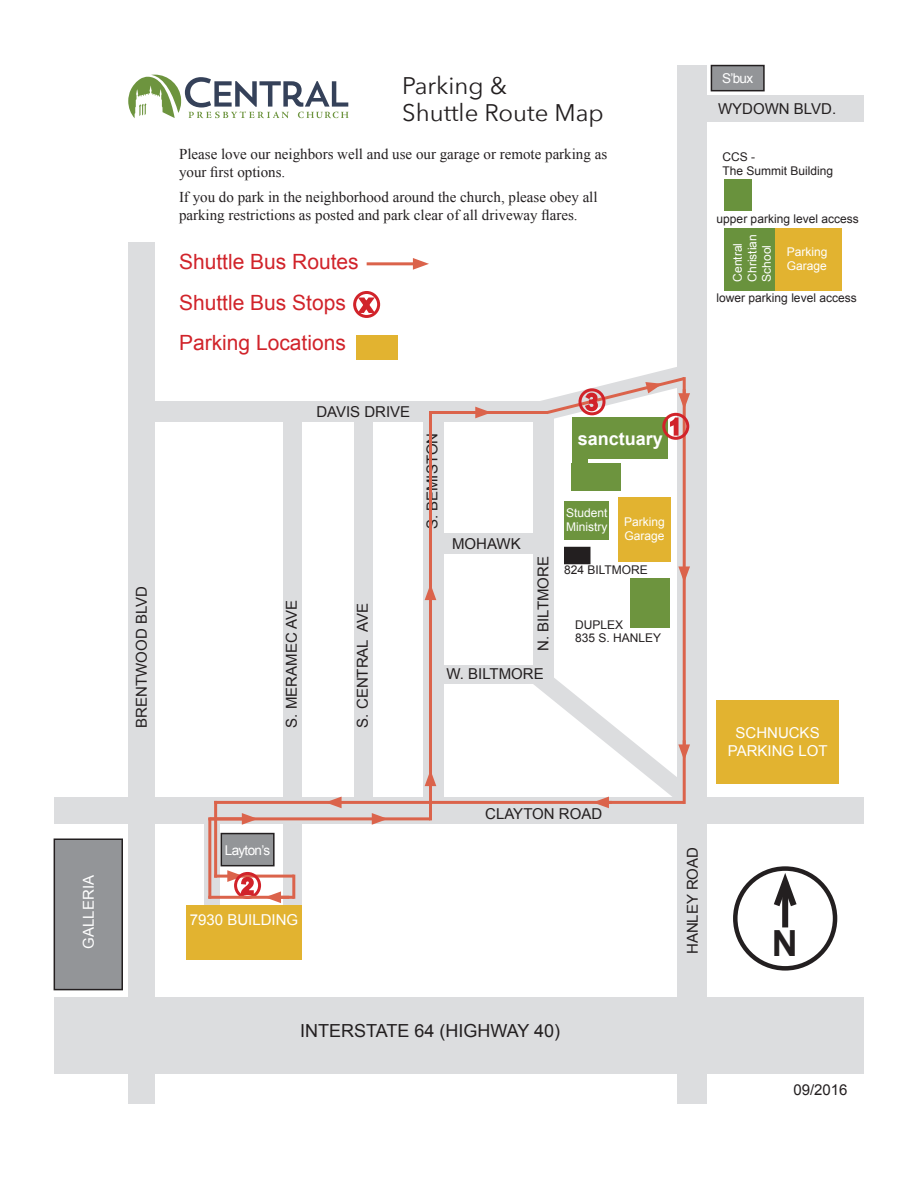
<style>
.page{position:relative;width:918px;height:1188px;background:#fff}
.page>*{position:absolute;margin:0;border:0;box-sizing:border-box;transform-origin:0 0}
.t1{font:700 36px "Arial";color:#231f20}
.t2{font:24px "Avenir Next";color:#231f20}
.t3{font:21px "Arial";color:#d1232a}
.t4{font:18px "Arial";color:#231f20}
.t5{font:700 18px "Arial";color:#fff}
.t6{font:15px/18px "Times New Roman";color:#231f20}
.t7{font:15px "Arial";color:#231f20}
.t8{font:15px/18px "Arial";color:#fff;text-align:center}
.t9{font:13.5px "Arial";letter-spacing:-.05em;color:#fff}
.t10{font:12px "Arial";color:#231f20}
.t11{font:12px/14.4px "Arial";color:#fff}
</style>
<div class="page">
<div style="left:128px;top:242px;width:27px;height:862px;background:#dcdddf"></div>
<div style="left:354px;top:412px;width:19px;height:393px;background:#dcdddf"></div>
<div style="left:423px;top:412px;width:21px;height:393px;background:#dcdddf"></div>
<div style="left:533px;top:403px;width:21px;height:281px;background:#dcdddf"></div>
<div style="left:426px;top:533px;width:124px;height:21px;background:#dcdddf"></div>
<div style="left:426px;top:665px;width:124px;height:19px;background:#dcdddf"></div>
<div style="left:54px;top:798px;width:810px;height:26px;background:#dcdddf"></div>
<div style="left:678px;top:65px;width:29px;height:1039px;background:#dcdddf"></div>
<div style="left:54px;top:998px;width:810px;height:76px;background:#dcdddf"></div>
<div style="left:148px;top:401px;width:392px;height:21px;background:#dcdddf"></div>
<div style="left:283px;top:412px;width:19px;height:497px;background:#dcdddf"></div>
<div style="left:204px;top:819px;width:16px;height:90px;background:linear-gradient(to bottom,#dcdee0,#dcdbdd)"></div>
<div style="left:697px;top:95px;width:167px;height:27px;background:#dcdddf"></div>
<div style="left:186px;top:905px;width:116px;height:55px;background:#e2b330"></div>
<div style="left:717px;top:700px;width:122px;height:84px;background:#e2b330"></div>
<div style="left:54px;top:839px;width:68px;height:151px;background:#939598"></div>
<div style="left:54px;top:838px;width:69px;height:152px;border:2px solid #231f20"></div>
<div style="left:724px;top:228px;width:51px;height:62px;background:#69923d"></div>
<div style="left:724px;top:180px;width:28px;height:31px;background:#69923d"></div>
<div style="left:572px;top:418px;width:96px;height:41px;background:#6d943e"></div>
<div style="left:572px;top:456px;width:16px;height:8px;background:#6d943e"></div>
<div style="left:572px;top:464px;width:49px;height:27px;background:#6d943e"></div>
<div style="left:565px;top:501px;width:44px;height:28px;background:#6d943e"></div>
<div style="left:565px;top:527px;width:44px;height:13px;background:#6d943e"></div>
<div style="left:565px;top:548px;width:25px;height:16px;background:#231f20"></div>
<div style="left:564px;top:547px;width:27px;height:17px;border:2px solid #231f20"></div>
<div style="left:775px;top:228px;width:67px;height:62px;background:#e2b330"></div>
<div style="left:782px;top:882px;width:6px;height:45px;background:#231f20"></div>
<svg style="left:769px;top:866px;width:32px;height:47px"></svg>
<div style="left:630px;top:578px;width:40px;height:50px;background:#6d943e"></div>
<div style="left:221px;top:834px;width:53px;height:32px;background:#939598"></div>
<div style="left:221px;top:833px;width:54px;height:33px;border:2px solid #231f20"></div>
<div style="left:733px;top:866px;width:104px;height:105px;border:4px solid #231f20;border-radius:50%"></div>
<div style="left:619px;top:498px;width:52px;height:64px;background:#e2b330"></div>
<div style="left:711px;top:66px;width:53px;height:25px;background:#939598"></div>
<div style="left:711px;top:65px;width:54px;height:26px;border:2px solid #231f20"></div>
<hr style="left:336px;top:801px;width:276px;height:3px;background:#db634b">
<svg style="left:326px;top:797px;width:16px;height:11px"></svg>
<hr style="left:214px;top:801px;width:125px;height:3px;background:#db634b">
<svg style="left:242px;top:813px;width:16px;height:12px"></svg>
<hr style="left:292px;top:875px;width:3px;height:24px;background:#db634b">
<hr style="left:214px;top:875px;width:19px;height:3px;background:#db634b">
<hr style="left:208px;top:818px;width:3px;height:81px;background:#db634b">
<hr style="left:231px;top:875px;width:63px;height:3px;background:#db634b">
<hr style="left:208px;top:817px;width:169px;height:3px;background:#db634b">
<svg style="left:372px;top:813px;width:16px;height:12px"></svg>
<hr style="left:376px;top:817px;width:54px;height:3px;background:#db634b">
<hr style="left:429px;top:780px;width:3px;height:40px;background:#db634b">
<svg style="left:425px;top:774px;width:11px;height:12px"></svg>
<hr style="left:429px;top:594px;width:3px;height:183px;background:#db634b">
<svg style="left:425px;top:588px;width:11px;height:12px"></svg>
<hr style="left:429px;top:413px;width:3px;height:183px;background:#db634b">
<hr style="left:429px;top:411px;width:52px;height:3px;background:#db634b">
<svg style="left:475px;top:407px;width:12px;height:11px"></svg>
<hr style="left:459px;top:411px;width:89px;height:3px;background:#db634b">
<hr style="left:683px;top:389px;width:3px;height:183px;background:#db634b">
<svg style="left:678px;top:566px;width:12px;height:17px"></svg>
<hr style="left:683px;top:567px;width:3px;height:183px;background:#db634b">
<svg style="left:524px;top:662px;width:166px;height:146px"></svg>
<hr style="left:683px;top:740px;width:3px;height:64px;background:#db634b">
<div style="left:662px;top:413px;width:27px;height:27px;border:3px solid #d1232a;border-radius:50%"></div>
<svg style="left:227px;top:870px;width:29px;height:26px"></svg>
<div style="left:234px;top:872px;width:27px;height:27px;border:3px solid #d1232a;border-radius:50%"></div>
<svg style="left:355px;top:295px;width:23px;height:21px"></svg>
<div style="left:353px;top:291px;width:27px;height:27px;border:3px solid #d1232a;border-radius:50%"></div>
<hr style="left:367px;top:262px;width:52px;height:3px;background:#db634b">
<svg style="left:413px;top:258px;width:16px;height:12px"></svg>
<svg style="left:540px;top:362px;width:150px;height:75px"></svg>
<div style="left:579px;top:388px;width:27px;height:27px;border:3px solid #d1232a;border-radius:50%"></div>
<hr style="left:275px;top:896px;width:19px;height:3px;background:#db634b">
<svg style="left:265px;top:891px;width:16px;height:12px"></svg>
<hr style="left:208px;top:896px;width:81px;height:3px;background:#db634b">
<hr style="left:214px;top:801px;width:3px;height:77px;background:#db634b">
<div style="left:357px;top:335px;width:41px;height:24px;background:#e2b330"></div>
<svg style="left:128px;top:75px;width:221px;height:43px"></svg>
<p class="t8" style="left:80px;top:949px;width:75px;rotate:-90deg">GALLERIA</p>
<p class="t7" style="left:132px;top:728px;width:143px;rotate:-90deg">BRENTWOOD BLVD</p>
<p class="t2" style="left:402px;top:65px;width:106px">Parking &amp;</p>
<p class="t2" style="left:402px;top:92px;width:203px">Shuttle Route Map</p>
<p class="t6" style="left:179px;top:145px;width:430px">Please love our neighbors well and use our garage or remote parking as your first options.</p>
<p class="t6" style="left:179px;top:188px;width:420px">If you do park in the neighborhood around the church, please obey all parking restrictions as posted and park clear of all driveway flares.</p>
<p class="t3" style="left:179px;top:248px;width:181px">Shuttle Bus Routes</p>
<p class="t3" style="left:179px;top:289px;width:168px">Shuttle Bus Stops</p>
<p class="t3" style="left:179px;top:329px;width:168px">Parking Locations</p>
<p class="t7" style="left:282px;top:728px;width:129px;rotate:-90deg">S. MERAMEC AVE</p>
<p class="t7" style="left:316px;top:402px;width:95px">DAVIS DRIVE</p>
<p class="t7" style="left:353px;top:728px;width:126px;rotate:-90deg">S. CENTRAL AVE</p>
<p class="t7" style="left:422px;top:529px;width:98px;rotate:-90deg">S. BEMISTON</p>
<p class="t7" style="left:452px;top:534px;width:70px">MOHAWK</p>
<p class="t7" style="left:534px;top:651px;width:96px;rotate:-90deg">N. BILTMORE</p>
<p class="t7" style="left:447px;top:664px;width:99px">W. BILTMORE</p>
<p class="t5" style="left:578px;top:427px;width:87px">sanctuary</p>
<p class="t11" style="left:566px;top:506px;width:43px">Student</p>
<p class="t11" style="left:566px;top:520px;width:43px">Ministry</p>
<p class="t11" style="left:624px;top:515px;width:42px">Parking<br>Garage</p>
<p class="t10" style="left:564px;top:562px;width:85px">824 BILTMORE</p>
<p class="t10" style="left:575px;top:617px;width:50px">DUPLEX</p>
<p class="t10" style="left:575px;top:630px;width:88px">835 S. HANLEY</p>
<p class="t9" style="left:225px;top:841px;width:47px">Layton’s</p>
<p class="t8" style="left:190px;top:911px;width:110px">7930 BUILDING</p>
<p class="t7" style="left:485px;top:804px;width:118px">CLAYTON ROAD</p>
<p class="t9" style="left:722px;top:69px;width:33px">S’bux</p>
<p class="t7" style="left:718px;top:99px;width:120px">WYDOWN BLVD.</p>
<p class="t10" style="left:723px;top:149px;width:34px">CCS -</p>
<p class="t10" style="left:723px;top:162px;width:112px">The Summit Building</p>
<p class="t10" style="left:717px;top:211px;width:144px">upper parking level access</p>
<p class="t11" style="left:731px;top:282px;width:49px;rotate:-90deg">Central<br>Christian</p>
<p class="t11" style="left:759px;top:282px;width:38px;rotate:-90deg">School</p>
<p class="t11" style="left:787px;top:245px;width:42px">Parking<br>Garage</p>
<p class="t10" style="left:717px;top:290px;width:142px">lower parking level access</p>
<p class="t8" style="left:728px;top:724px;width:101px">SCHNUCKS<br>PARKING LOT</p>
<p class="t7" style="left:683px;top:954px;width:109px;rotate:-90deg">HANLEY ROAD</p>
<p class="t1" style="left:772px;top:919px;width:27px">N</p>
<p class="t4" style="left:300px;top:1019px;width:262px">INTERSTATE 64 (HIGHWAY 40)</p>
<p class="t7" style="left:793px;top:1080px;width:56px">09/2016</p>
</div>
